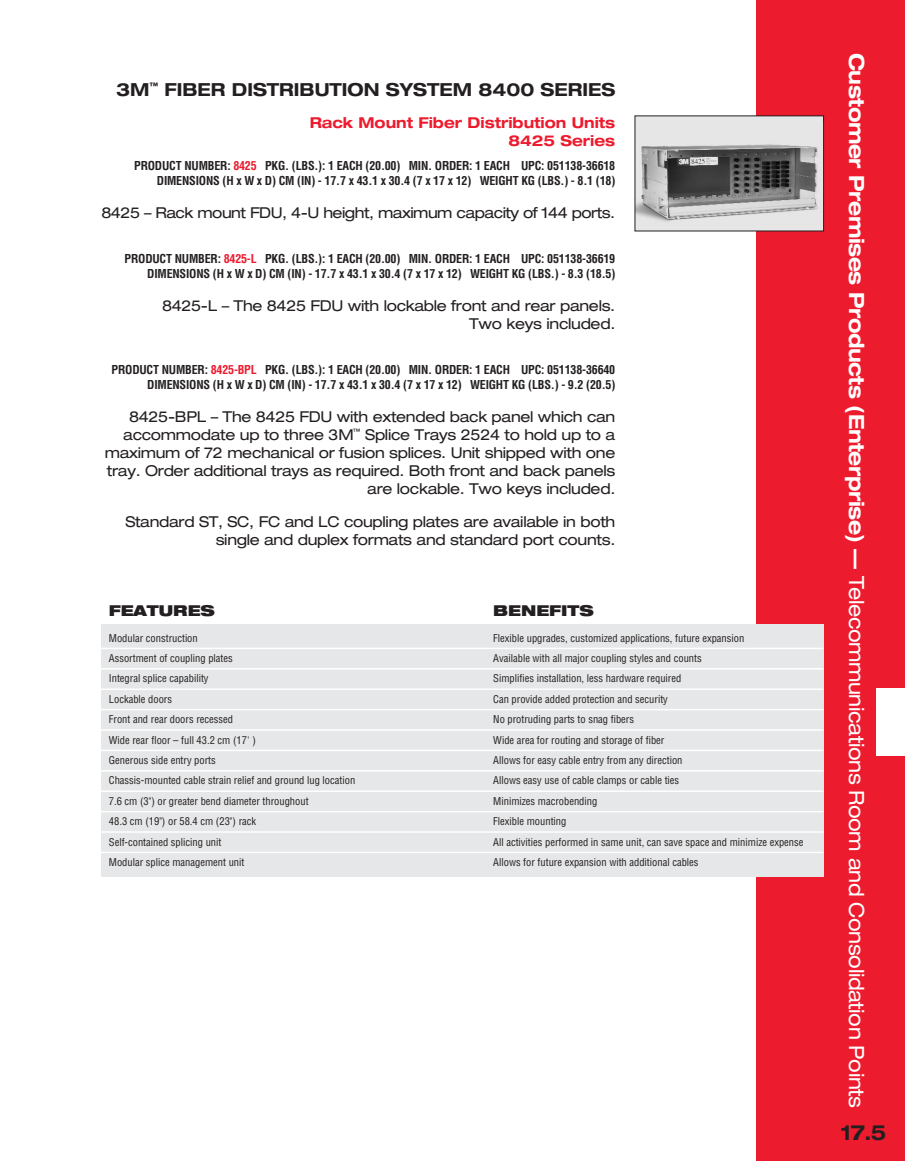
<style>
.page{position:relative;width:905px;height:1161px;background:#fff}
.page>*{position:absolute;margin:0;border:0;box-sizing:border-box;transform-origin:0 0}
.t1{font:expanded 21px "Helvetica Neue";letter-spacing:-.02em;color:#fff;scale:.95 1}
.t2{font:700 expanded 21px "Helvetica Neue";color:#231f20;scale:.9 1}
.t3{font:700 expanded 18px "Helvetica Neue";color:#231f20;scale:.95 1}
.t4{font:expanded 15px/18px "Helvetica Neue";letter-spacing:-.02em;color:#231f20;text-align:right}
.t5{font:700 expanded 15px/18px "Helvetica Neue";color:#ed1b2e;text-align:right;scale:.95 1}
.t6{font:900 expanded 15px "Helvetica Neue";color:#231f20}
.t7{font:700 condensed 12px/15px "Helvetica";letter-spacing:-.015em;color:#231f20;text-align:right}
.t8{font:condensed 10.5px "Helvetica";color:#231f20}
.s1{color:#ed1b2e}
.s2{font-weight:700}
</style>
<div class="page">
<div style="left:756px;top:0;width:148px;height:1161px;background:#ed1b2e"></div>
<div style="left:876px;top:688px;width:28px;height:68px;background:#fff"></div>
<div style="left:101px;top:624px;width:723px;height:253px;background:#e6e7e8"></div>
<hr style="left:101px;top:648px;width:722px;height:1px;background:#fff">
<hr style="left:101px;top:668px;width:722px;height:2px;background:#fff">
<hr style="left:101px;top:688px;width:722px;height:2px;background:#fff">
<hr style="left:101px;top:709px;width:722px;height:1px;background:#fff">
<hr style="left:101px;top:729px;width:722px;height:2px;background:#fff">
<hr style="left:101px;top:750px;width:722px;height:1px;background:#fff">
<hr style="left:101px;top:770px;width:722px;height:2px;background:#fff">
<hr style="left:101px;top:790px;width:722px;height:2px;background:#fff">
<hr style="left:101px;top:811px;width:722px;height:1px;background:#fff">
<hr style="left:101px;top:831px;width:722px;height:2px;background:#fff">
<hr style="left:101px;top:852px;width:722px;height:1px;background:#fff">
<div style="left:635px;top:116px;width:188px;height:115px;background:#e6e7e8"></div>
<img style="left:636px;top:144px;width:182px;height:78px">
<h2 class="t3" style="left:116px;top:82px;width:527px">3M<sup>™</sup> FIBER DISTRIBUTION SYSTEM 8400 SERIES</h2>
<h3 class="t5" style="left:310px;top:115px;width:323px">Rack Mount Fiber Distribution Units<br>8425 Series</h3>
<p class="t7" style="left:134px;top:159px;width:482px">PRODUCT NUMBER: <span class="s1">8425</span> PKG. (LBS.): 1 EACH (20.00) MIN. ORDER: 1 EACH UPC: 051138-36618<br>DIMENSIONS (H x W x D) CM (IN) - 17.7 x 43.1 x 30.4 (7 x 17 x 12) WEIGHT KG (LBS.) - 8.1 (18)</p>
<h3 class="t4" style="left:101px;top:205px;width:515px">8425 – Rack mount FDU, 4-U height, maximum capacity of 144 ports.</h3>
<p class="t7" style="left:124px;top:252px;width:492px">PRODUCT NUMBER: <span class="s1">8425-L</span> PKG. (LBS.): 1 EACH (20.00) MIN. ORDER: 1 EACH UPC: 051138-36619<br>DIMENSIONS (H x W x D) CM (IN) - 17.7 x 43.1 x 30.4 (7 x 17 x 12) WEIGHT KG (LBS.) - 8.3 (18.5)</p>
<h3 class="t4" style="left:162px;top:298px;width:455px">8425-L – The 8425 FDU with lockable front and rear panels.<br>Two keys included.</h3>
<p class="t7" style="left:111px;top:363px;width:505px">PRODUCT NUMBER: <span class="s1">8425-BPL</span> PKG. (LBS.): 1 EACH (20.00) MIN. ORDER: 1 EACH UPC: 051138-36640<br>DIMENSIONS (H x W x D) CM (IN) - 17.7 x 43.1 x 30.4 (7 x 17 x 12) WEIGHT KG (LBS.) - 9.2 (20.5)</p>
<p class="t4" style="left:105px;top:409px;width:512px">8425-BPL – The 8425 FDU with extended back panel which can accommodate up to three 3M<sup>™</sup> Splice Trays 2524 to hold up to a maximum of 72 mechanical or fusion splices. Unit shipped with one tray. Order additional trays as required. Both front and back panels are lockable. Two keys included.</p>
<h3 class="t4" style="left:125px;top:514px;width:491px">Standard ST, SC, FC and LC coupling plates are available in both single and duplex formats and standard port counts.</h3>
<h3 class="t6" style="left:109px;top:605px;width:108px">FEATURES</h3>
<h3 class="t6" style="left:493px;top:605px;width:102px">BENEFITS</h3>
<p class="t8" style="left:109px;top:634px;width:90px">Modular construction</p>
<p class="t8" style="left:493px;top:634px;width:252px">Flexible upgrades, customized applications, future expansion</p>
<p class="t8" style="left:109px;top:654px;width:125px">Assortment of coupling plates</p>
<p class="t8" style="left:493px;top:654px;width:210px">Available with all major coupling styles and counts</p>
<p class="t8" style="left:109px;top:675px;width:101px">Integral splice capability</p>
<p class="t8" style="left:493px;top:675px;width:189px">Simplifies installation, less hardware required</p>
<p class="t8" style="left:109px;top:695px;width:65px">Lockable doors</p>
<p class="t8" style="left:493px;top:695px;width:176px">Can provide added protection and security</p>
<p class="t8" style="left:109px;top:715px;width:126px">Front and rear doors recessed</p>
<p class="t8" style="left:493px;top:715px;width:142px">No protruding parts to snag fibers</p>
<p class="t8" style="left:109px;top:736px;width:148px">Wide rear floor – full 43.2 cm (17' )</p>
<p class="t8" style="left:493px;top:736px;width:173px">Wide area for routing and storage of fiber</p>
<p class="t8" style="left:109px;top:756px;width:108px">Generous side entry ports</p>
<p class="t8" style="left:493px;top:756px;width:191px">Allows for easy cable entry from any direction</p>
<p class="t8" style="left:109px;top:777px;width:248px">Chassis-mounted cable strain relief and ground lug location</p>
<p class="t8" style="left:493px;top:777px;width:187px">Allows easy use of cable clamps or cable ties</p>
<p class="t8" style="left:109px;top:797px;width:201px">7.6 cm (3") or greater bend diameter throughout</p>
<p class="t8" style="left:493px;top:797px;width:106px">Minimizes macrobending</p>
<p class="t8" style="left:109px;top:817px;width:149px">48.3 cm (19") or 58.4 cm (23") rack</p>
<p class="t8" style="left:493px;top:817px;width:75px">Flexible mounting</p>
<p class="t8" style="left:109px;top:838px;width:114px">Self-contained splicing unit</p>
<p class="t8" style="left:493px;top:838px;width:312px">All activities performed in same unit, can save space and minimize expense</p>
<p class="t8" style="left:109px;top:858px;width:137px">Modular splice management unit</p>
<p class="t8" style="left:493px;top:858px;width:207px">Allows for future expansion with additional cables</p>
<h1 class="t1" style="left:864px;top:53px;width:1112px;rotate:90deg"><span class="s2">Customer Premises Products (Enterprise) —</span> Telecommunications Room and Consolidation Points</h1>
<h1 class="t2" style="left:840px;top:1124px;width:52px">17.5</h1>
</div>
